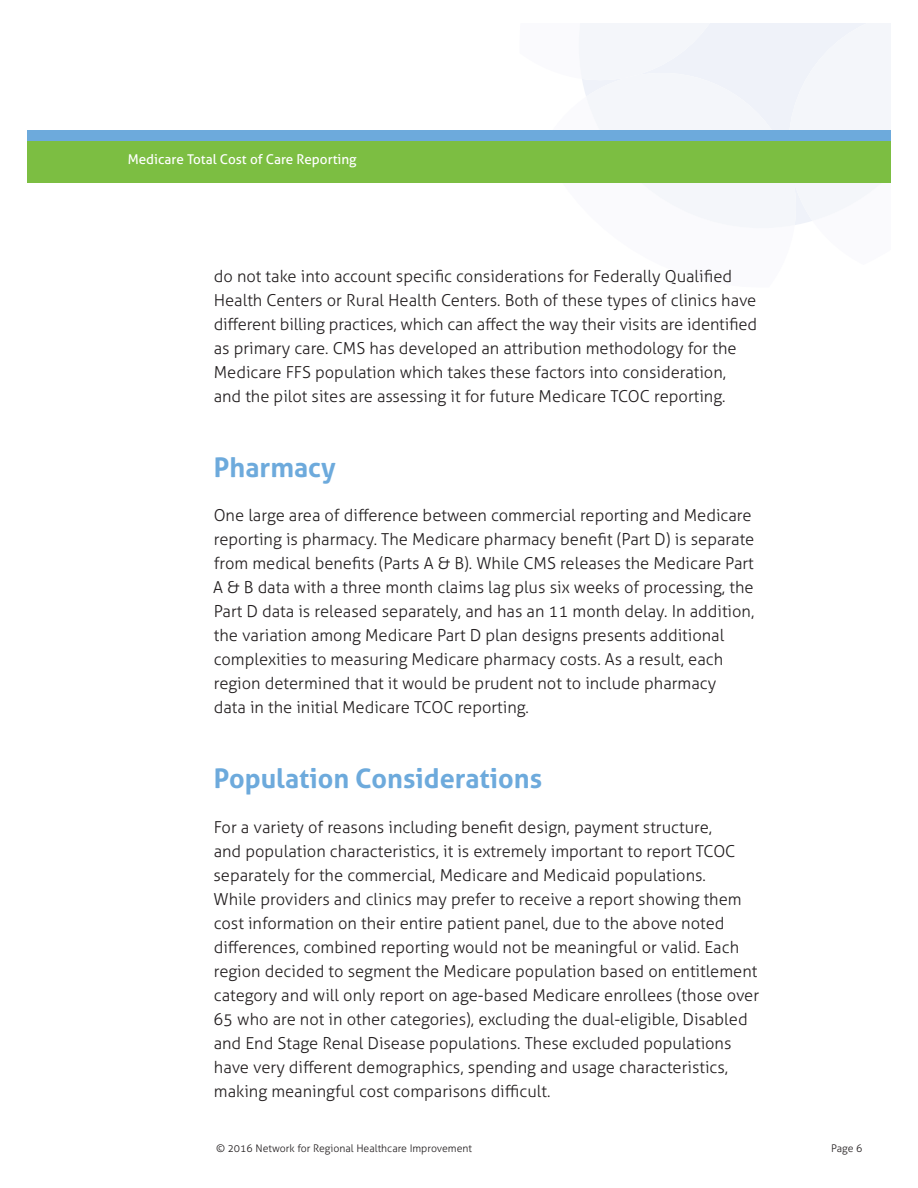
<style>
.page{position:relative;width:918px;height:1188px;background:#fff}
.page>*{position:absolute;margin:0;border:0;box-sizing:border-box;transform-origin:0 0}
.Section_Headers{font:700 27px "Aller";color:#6daadc}
.Body_copy{font:300 16.5px/24px "Aller";color:#231f20}
.t1{font:13.5px "Aller";color:#fff}
.t2{font:300 10.5px "Aller";color:#231f20}
</style>
<div class="page">
<div style="left:579px;top:23px;width:312px;height:205px;background:#f4f6fa"></div>
<div style="left:27px;top:133px;width:864px;height:50px;background:#7cbe42"></div>
<div style="left:27px;top:130px;width:864px;height:10px;background:#6daadc"></div>
<p class="t1" style="left:128px;top:151px;width:230px">Medicare Total Cost of Care Reporting</p>
<p class="Body_copy" style="left:214px;top:264px;width:545px">do not take into account specific considerations for Federally Qualified Health Centers or Rural Health Centers. Both of these types of clinics have different billing practices, which can affect the way their visits are identified as primary care. CMS has developed an attribution methodology for the Medicare FFS population which takes these factors into consideration, and the pilot sites are assessing it for future Medicare TCOC reporting.</p>
<p class="Section_Headers" style="left:214px;top:451px;width:123px">Pharmacy</p>
<p class="Body_copy" style="left:213px;top:504px;width:543px">One large area of difference between commercial reporting and Medicare reporting is pharmacy. The Medicare pharmacy benefit (Part D) is separate from medical benefits (Parts A &amp; B). While CMS releases the Medicare Part A &amp; B data with a three month claims lag plus six weeks of processing, the Part D data is released separately, and has an 11 month delay. In addition, the variation among Medicare Part D plan designs presents additional complexities to measuring Medicare pharmacy costs. As a result, each region determined that it would be prudent not to include pharmacy<br>data in the initial Medicare TCOC reporting.</p>
<p class="Section_Headers" style="left:214px;top:762px;width:330px">Population Considerations</p>
<p class="Body_copy" style="left:213px;top:815px;width:547px">For a variety of reasons including benefit design, payment structure,<br>and population characteristics, it is extremely important to report TCOC separately for the commercial, Medicare and Medicaid populations.<br>While providers and clinics may prefer to receive a report showing them cost information on their entire patient panel, due to the above noted differences, combined reporting would not be meaningful or valid. Each region decided to segment the Medicare population based on entitlement category and will only report on age-based Medicare enrollees (those over 65 who are not in other categories), excluding the dual-eligible, Disabled and End Stage Renal Disease populations. These excluded populations have very different demographics, spending and usage characteristics, making meaningful cost comparisons difficult.</p>
<p class="t2" style="left:216px;top:1142px;width:258px">© 2016 Network for Regional Healthcare Improvement</p>
<p class="t2" style="left:831px;top:1142px;width:33px">Page 6</p>
</div>
